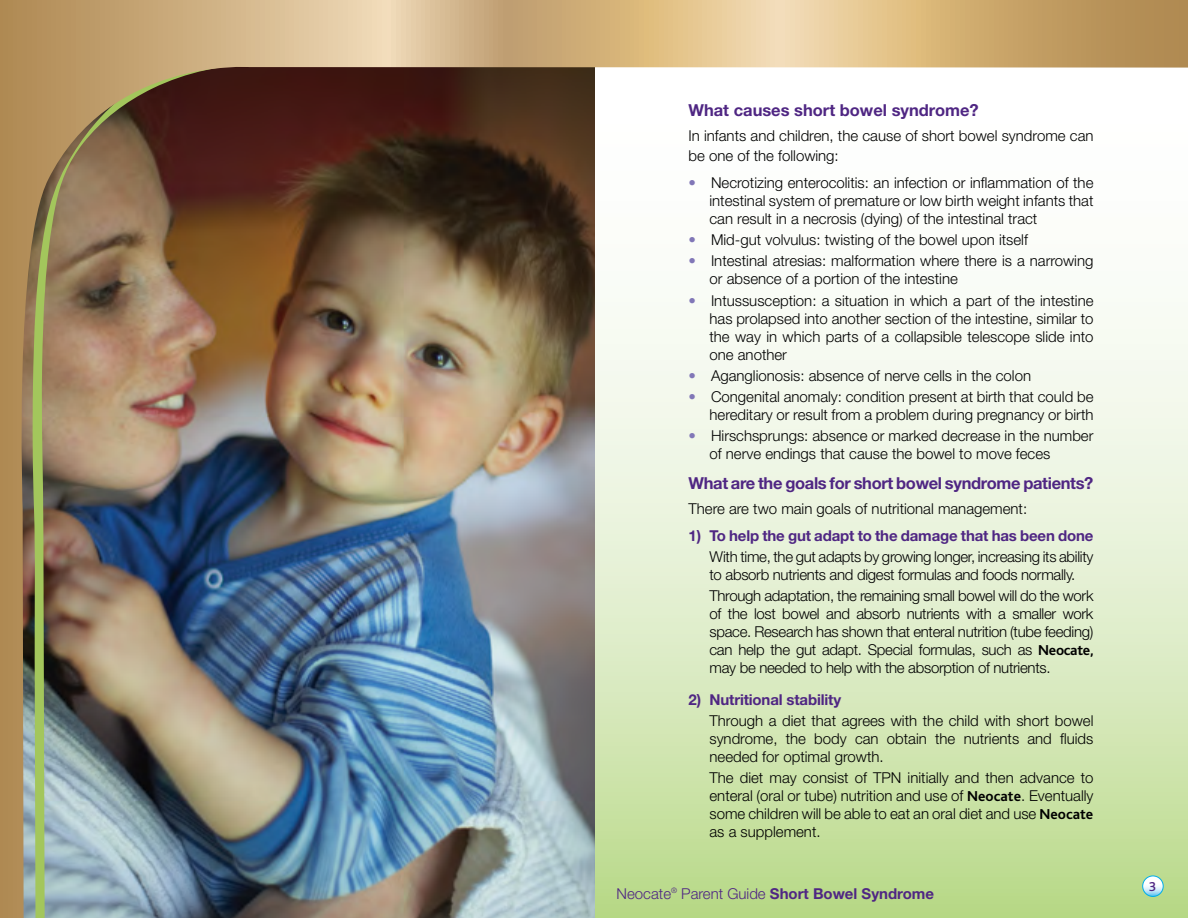
<style>
.page{position:relative;width:1188px;height:918px;background:#fff}
.page>*{position:absolute;margin:0;border:0;box-sizing:border-box;transform-origin:0 0}
.t1{font:700 16.5px "Helvetica Neue";letter-spacing:-.02em;color:#4f2683}
.t2{font:700 16.5px "Helvetica Neue";color:#4f2683}
.t3{font:300 15px/18px "Helvetica Neue";color:#000;text-align:justify}
.t4{font:300 15px/18px "Helvetica Neue";letter-spacing:-.02em;color:#000}
.t5{font:700 15px "Helvetica Neue";letter-spacing:-.01em;color:#4f2683}
.t6{font:300 15px "Helvetica Neue";color:#4f2683}
.t7{font:500 13.5px "Bliss";color:#4f2683}
.s1{color:#8177b7}
.s2{font-family:"Bliss";font-weight:700}
.s3{font-weight:700}
</style>
<div class="page">
<img style="left:0;top:0;width:1188px;height:918px">
<svg style="left:1143px;top:876px;width:20px;height:20px"></svg>
<div style="left:1143px;top:876px;width:20px;height:21px;border:1px solid #00adeb;border-radius:50%"></div>
<p class="t2" style="left:688px;top:100px;width:292px">What causes short bowel syndrome?</p>
<p class="t3" style="left:688px;top:126px;width:407px;line-height:19.5px">In infants and children, the cause of short bowel syndrome can be one of the following:</p>
<p class="t3" style="left:710px;top:173px;width:385px;text-indent:-21px"><span class="s1">•</span> Necrotizing enterocolitis: an infection or inflammation of the intestinal system of premature or low birth weight infants that can result in a necrosis (dying) of the intestinal tract</p>
<p class="t3" style="left:688px;top:230px;width:341px"><span class="s1">•</span> Mid-gut volvulus: twisting of the bowel upon itself</p>
<p class="t3" style="left:710px;top:252px;width:385px;text-indent:-21px"><span class="s1">•</span> Intestinal atresias: malformation where there is a narrowing or absence of a portion of the intestine</p>
<p class="t3" style="left:710px;top:291px;width:386px;text-indent:-21px"><span class="s1">•</span> Intussusception: a situation in which a part of the intestine has prolapsed into another section of the intestine, similar to the way in which parts of a collapsible telescope slide into one another</p>
<p class="t3" style="left:688px;top:366px;width:344px"><span class="s1">•</span> Aganglionosis: absence of nerve cells in the colon</p>
<p class="t3" style="left:688px;top:387px;width:407px;text-align:right"><span class="s1">•</span> Congenital anomaly: condition present at birth that could be hereditary or result from a problem during pregnancy or birth</p>
<p class="t3" style="left:710px;top:427px;width:385px;text-indent:-21px"><span class="s1">•</span> Hirschsprungs: absence or marked decrease in the number of nerve endings that cause the bowel to move feces</p>
<p class="t1" style="left:688px;top:473px;width:406px">What are the goals for short bowel syndrome patients?</p>
<p class="t3" style="left:688px;top:499px;width:340px">There are two main goals of nutritional management:</p>
<p class="t5" style="left:688px;top:526px;width:407px">1) To help the gut adapt to the damage that has been done</p>
<p class="t4" style="left:710px;top:547px;width:385px">With time, the gut adapts by growing longer, increasing its ability to absorb nutrients and digest formulas and foods normally.</p>
<p class="t3" style="left:710px;top:587px;width:386px">Through adaptation, the remaining small bowel will do the work of the lost bowel and absorb nutrients with a smaller work space. Research has shown that enteral nutrition (tube feeding) can help the gut adapt. Special formulas, such as <span class="s2">Neocate, </span>may be needed to help with the absorption of nutrients.</p>
<p class="t5" style="left:688px;top:690px;width:154px">2) Nutritional stability</p>
<p class="t3" style="left:710px;top:711px;width:385px">Through a diet that agrees with the child with short bowel syndrome, the body can obtain the nutrients and fluids needed for optimal growth.</p>
<p class="t3" style="left:710px;top:769px;width:386px">The diet may consist of TPN initially and then advance to enteral (oral or tube) nutrition and use of <span class="s2">Neocate</span>. Eventually some children will be able to eat an oral diet and use <span class="s2">Neocate </span>as a supplement.</p>
<p class="t6" style="left:617px;top:885px;width:319px">Neocate<sup>®</sup> Parent Guide <span class="s3">Short Bowel Syndrome</span></p>
<p class="t7" style="left:1149px;top:879px;width:9px">3</p>
</div>
